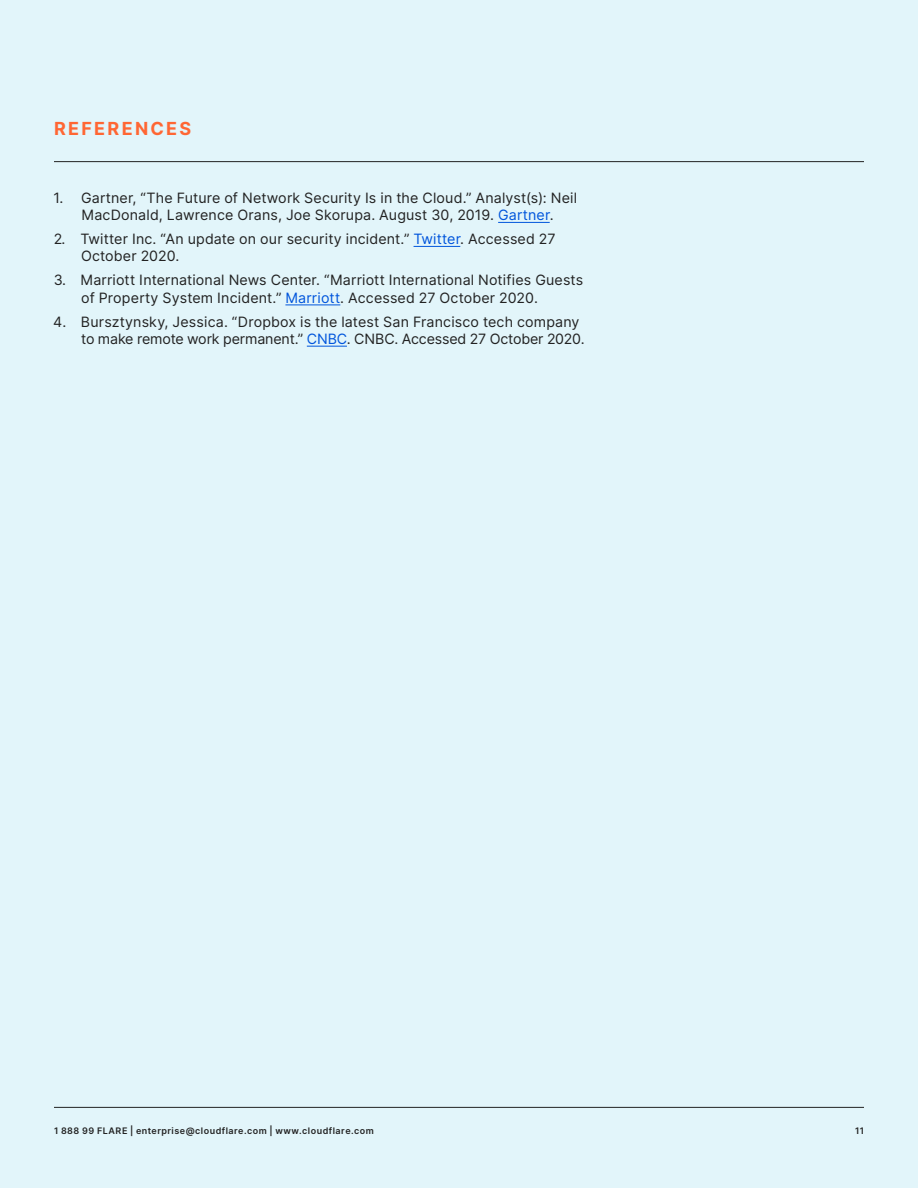
<style>
.page{position:relative;width:918px;height:1188px;background:#e2f5fa}
.page>*{position:absolute;margin:0;border:0;box-sizing:border-box;transform-origin:0 0}
.t1{font:700 18px "Inter";letter-spacing:.13em;color:#f63}
.t2{font:14.25px/17.2px "Inter";letter-spacing:.01em;color:#222}
.t3{font:600 9px "Inter";letter-spacing:.055em;color:#222}
.s1{color:#0055dc}
</style>
<div class="page">
<hr style="left:54px;top:161px;width:810px;height:1px;background:#222">
<hr style="left:54px;top:1107px;width:810px;height:1px;background:#222">
<hr style="left:498px;top:222px;width:52px;height:1px;background:#0055dc">
<hr style="left:414px;top:246px;width:46px;height:1px;background:#0055dc">
<hr style="left:285px;top:304px;width:55px;height:1px;background:#0055dc">
<hr style="left:307px;top:346px;width:40px;height:1px;background:#0055dc">
<p class="t1" style="left:54px;top:115px;width:139px">REFERENCES</p>
<p class="t2" style="left:53px;top:189px;width:525px;text-align:center">1. Gartner, “The Future of Network Security Is in the Cloud.” Analyst(s): Neil<br>MacDonald, Lawrence Orans, Joe Skorupa. August 30, 2019. <span class="s1">Gartner</span>.</p>
<p class="t2" style="left:81px;top:230px;width:476px;text-indent:-27px">2. Twitter Inc. “An update on our security incident.” <span class="s1">Twitter</span>. Accessed 27<br>October 2020.</p>
<p class="t2" style="left:81px;top:271px;width:504px;text-indent:-27px">3. Marriott International News Center. “Marriott International Notifies Guests of Property System Incident.” <span class="s1">Marriott</span>. Accessed 27 October 2020.</p>
<p class="t2" style="left:81px;top:312px;width:505px;text-indent:-28px">4. Bursztynsky, Jessica. “Dropbox is the latest San Francisco tech company to make remote work permanent.” <span class="s1">CNBC</span>. CNBC. Accessed 27 October 2020.</p>
<p class="t3" style="left:54px;top:1124px;width:321px">1 888 99 FLARE | enterprise@cloudflare.com | www.cloudflare.com</p>
<p class="t3" style="left:855px;top:1124px;width:10px">11</p>
</div>
